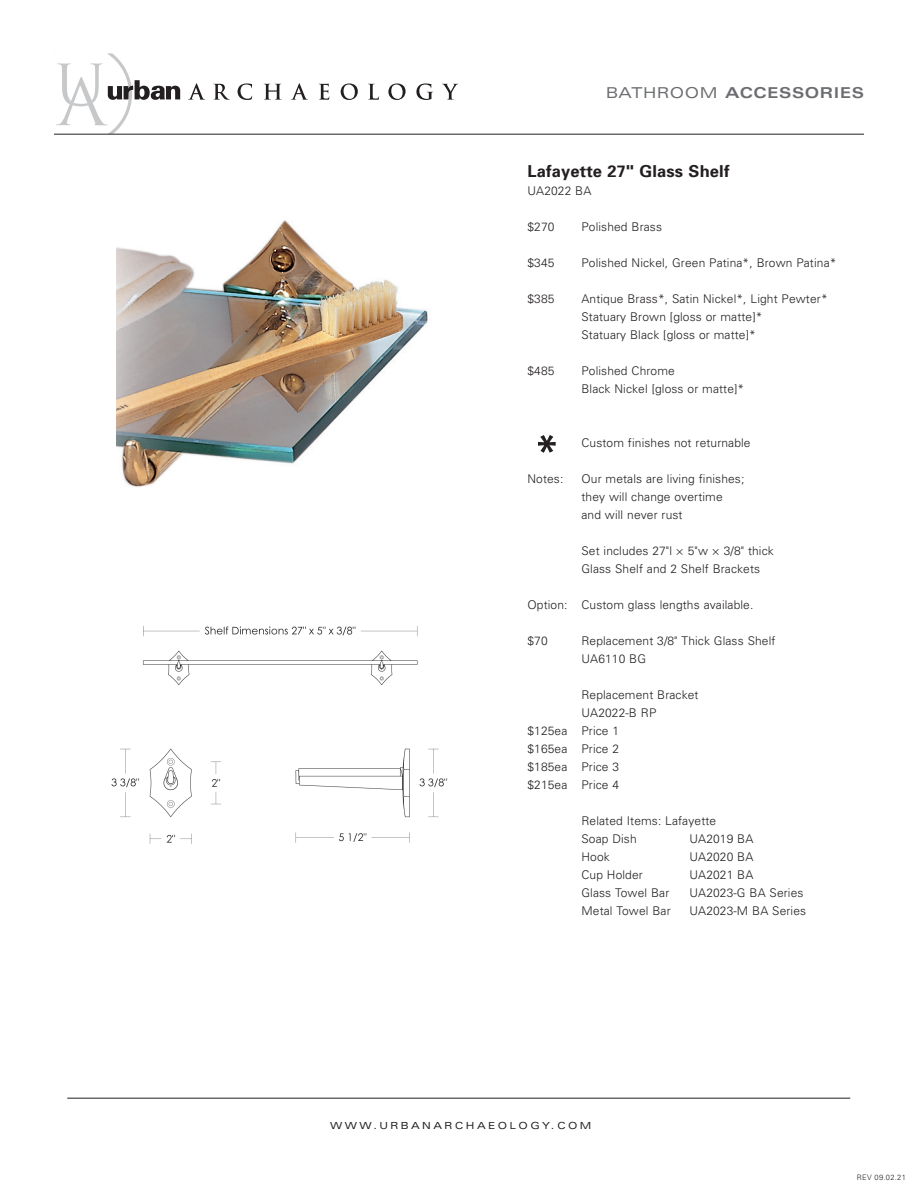
<style>
.page{position:relative;width:918px;height:1188px;background:#fff}
.page>*{position:absolute;margin:0;border:0;box-sizing:border-box;transform-origin:0 0}
.t1{font:700 16.5px "Univers";letter-spacing:.01em;color:#231f20}
.t2{font:700 expanded 15px "Univers";letter-spacing:.04em;color:#6c6d70}
.t3{font:300 12px/18px "Univers";letter-spacing:.01em;color:#231f20}
.t4{font:expanded 9.75px "Univers";letter-spacing:.25em;color:#231f20}
.t5{font:300 7.5px "Univers";letter-spacing:.04em;color:#231f20}
.s1{font-weight:400}
</style>
<div class="page">
<svg style="left:188px;top:83px;width:17px;height:17px"></svg>
<svg style="left:213px;top:84px;width:17px;height:16px"></svg>
<svg style="left:238px;top:83px;width:14px;height:17px"></svg>
<svg style="left:264px;top:84px;width:18px;height:16px"></svg>
<svg style="left:291px;top:83px;width:17px;height:17px"></svg>
<svg style="left:319px;top:84px;width:10px;height:16px"></svg>
<svg style="left:341px;top:83px;width:17px;height:17px"></svg>
<svg style="left:368px;top:84px;width:11px;height:16px"></svg>
<svg style="left:388px;top:83px;width:18px;height:17px"></svg>
<svg style="left:416px;top:83px;width:17px;height:17px"></svg>
<svg style="left:442px;top:84px;width:16px;height:16px"></svg>
<svg style="left:54px;top:53px;width:126px;height:81px"></svg>
<hr style="left:54px;top:134px;width:810px;height:1px;background:#231f20">
<hr style="left:67px;top:1098px;width:783px;height:1px;background:#231f20">
<svg style="left:538px;top:435px;width:17px;height:18px"></svg>
<img style="left:111px;top:626px;width:337px;height:218px">
<img style="left:117px;top:220px;width:311px;height:267px">
<p class="t2" style="left:606px;top:84px;width:259px"><span class="s1">BATHROOM</span> ACCESSORIES</p>
<h1 class="t1" style="left:527px;top:161px;width:204px">Lafayette 27" Glass Shelf</h1>
<p class="t3" style="left:527px;top:181px;width:65px">UA2022 BA</p>
<p class="t3" style="left:527px;top:217px;width:29px">$270</p>
<p class="t3" style="left:581px;top:217px;width:82px">Polished Brass</p>
<p class="t3" style="left:527px;top:253px;width:29px">$345</p>
<p class="t3" style="left:581px;top:253px;width:257px">Polished Nickel, Green Patina*, Brown Patina*</p>
<p class="t3" style="left:527px;top:289px;width:29px">$385</p>
<p class="t3" style="left:581px;top:289px;width:248px">Antique Brass*, Satin Nickel*, Light Pewter*<br>Statuary Brown [gloss or matte]*<br>Statuary Black [gloss or matte]*</p>
<p class="t3" style="left:527px;top:361px;width:29px">$485</p>
<p class="t3" style="left:581px;top:361px;width:164px">Polished Chrome<br>Black Nickel [gloss or matte]*</p>
<p class="t3" style="left:581px;top:433px;width:171px">Custom finishes not returnable</p>
<p class="t3" style="left:527px;top:469px;width:37px">Notes:</p>
<p class="t3" style="left:581px;top:469px;width:164px">Our metals are living finishes; they will change overtime and will never rust</p>
<p class="t3" style="left:581px;top:541px;width:194px">Set includes 27"l × 5"w × 3/8" thick<br>Glass Shelf and 2 Shelf Brackets</p>
<p class="t3" style="left:527px;top:595px;width:227px">Option: Custom glass lengths available.</p>
<p class="t3" style="left:527px;top:631px;width:22px">$70</p>
<p class="t3" style="left:581px;top:631px;width:196px">Replacement 3/8" Thick Glass Shelf<br>UA6110 BG</p>
<p class="t3" style="left:581px;top:685px;width:119px">Replacement Bracket</p>
<p class="t3" style="left:581px;top:703px;width:76px">UA2022-B RP</p>
<p class="t3" style="left:527px;top:721px;width:93px">$125ea Price 1</p>
<p class="t3" style="left:527px;top:739px;width:93px">$165ea Price 2</p>
<p class="t3" style="left:527px;top:757px;width:93px">$185ea Price 3</p>
<p class="t3" style="left:527px;top:775px;width:93px">$215ea Price 4</p>
<p class="t3" style="left:581px;top:811px;width:136px">Related Items: Lafayette<br>Soap Dish</p>
<p class="t3" style="left:689px;top:829px;width:65px">UA2019 BA</p>
<p class="t3" style="left:581px;top:847px;width:30px">Hook</p>
<p class="t3" style="left:689px;top:847px;width:65px">UA2020 BA</p>
<p class="t3" style="left:581px;top:865px;width:63px">Cup Holder</p>
<p class="t3" style="left:689px;top:865px;width:65px">UA2021 BA</p>
<p class="t3" style="left:581px;top:883px;width:89px">Glass Towel Bar</p>
<p class="t3" style="left:689px;top:883px;width:116px">UA2023-G BA Series</p>
<p class="t3" style="left:581px;top:901px;width:91px">Metal Towel Bar</p>
<p class="t3" style="left:689px;top:901px;width:118px">UA2023-M BA Series</p>
<p class="t4" style="left:330px;top:1120px;width:263px">WWW.URBANARCHAEOLOGY.COM</p>
<p class="t5" style="left:857px;top:1172px;width:50px">REV 09.02.21</p>
</div>
